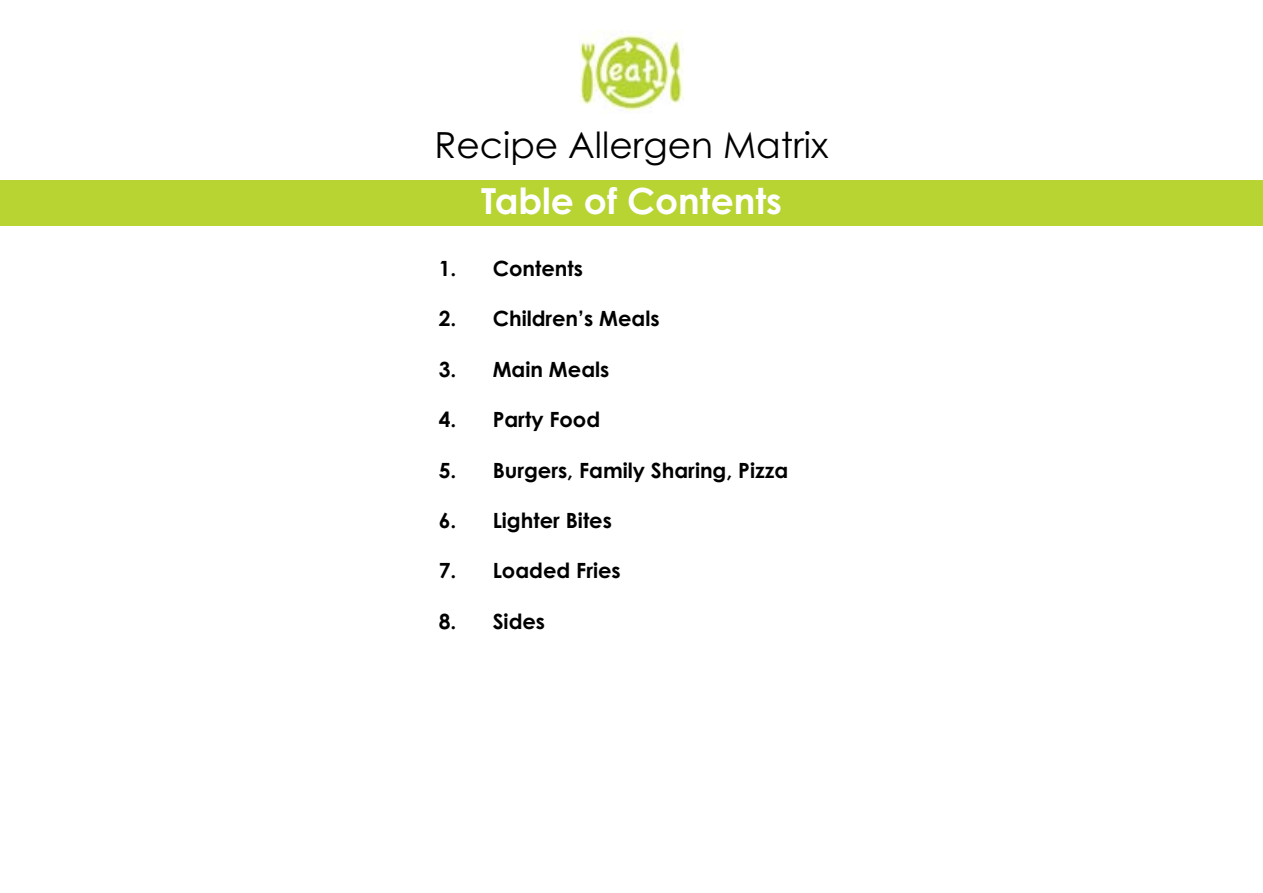
<style>
.page{position:relative;width:1263px;height:893px;background:#fff}
.page>*{position:absolute;margin:0;border:0;box-sizing:border-box;transform-origin:0 0}
.t1{font:36px "Century Gothic Std";color:#000}
.t2{font:700 36px "Century Gothic Std";color:#fff}
.t3{font:700 21px "Century Gothic Std";color:#000}
</style>
<div class="page">
<div style="left:0;top:180px;width:1263px;height:45px;background:#b7d433"></div>
<img style="left:580px;top:31px;width:103px;height:80px">
<h1 class="t1" style="left:435px;top:123px;width:395px">Recipe Allergen Matrix</h1>
<h1 class="t2" style="left:481px;top:178px;width:302px">Table of Contents</h1>
<p class="t3" style="left:439px;top:255px;width:146px">1. Contents</p>
<p class="t3" style="left:439px;top:306px;width:222px">2. Children’s Meals</p>
<p class="t3" style="left:439px;top:356px;width:172px">3. Main Meals</p>
<p class="t3" style="left:439px;top:407px;width:163px">4. Party Food</p>
<p class="t3" style="left:439px;top:457px;width:351px">5. Burgers, Family Sharing, Pizza</p>
<p class="t3" style="left:439px;top:507px;width:175px">6. Lighter Bites</p>
<p class="t3" style="left:439px;top:558px;width:184px">7. Loaded Fries</p>
<p class="t3" style="left:439px;top:608px;width:108px">8. Sides</p>
</div>
